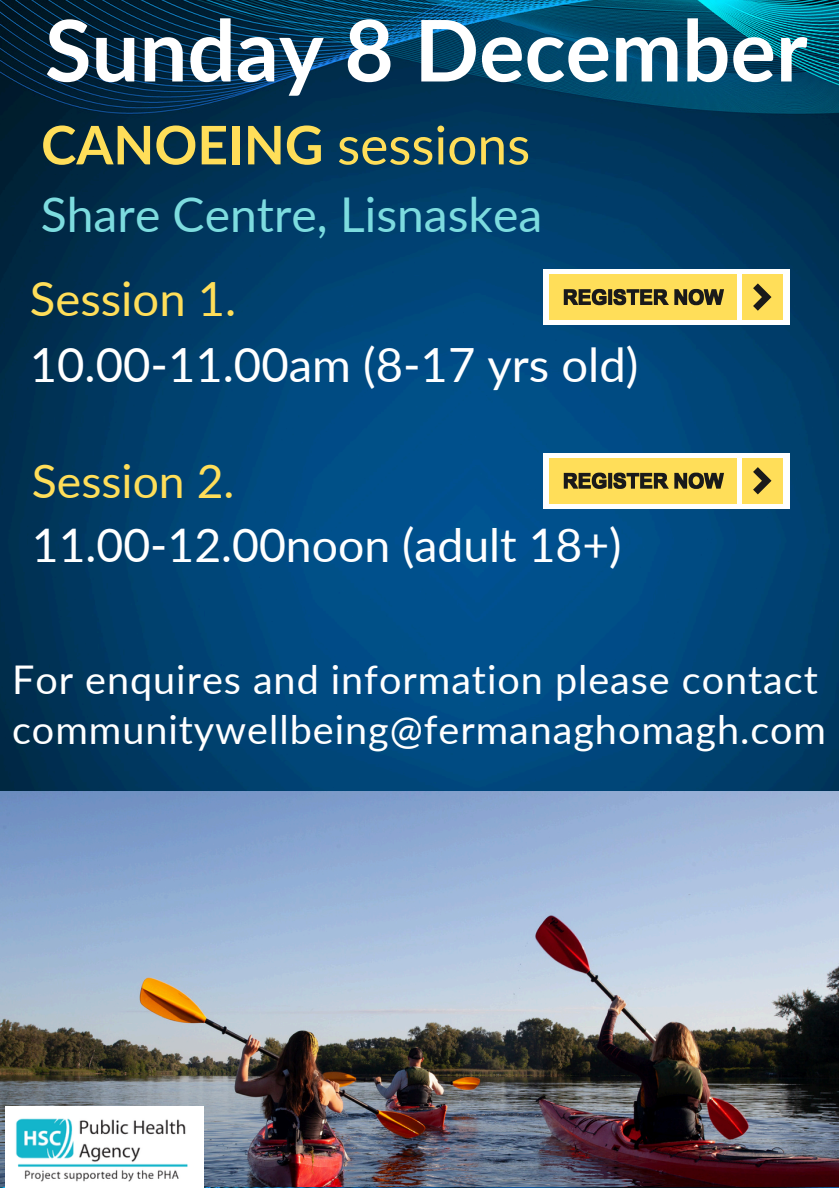
<style>
.page{position:relative;width:839px;height:1191px;background:#fff}
.page>*{position:absolute;margin:0;border:0;box-sizing:border-box;transform-origin:0 0}
.t1{font:700 85px "Lato";color:#fff}
.t2{font:700 53.2px "Lato";color:#ffde59}
.t3{font:48px "Lato";color:#7ddcdf}
.t4{font:47.2px/66px "Lato";color:#fff}
.t5{font:46.4px/64.4px "Lato";color:#fff}
.t6{font:39.6px/49.6px "Lato";letter-spacing:.025em;color:#fff}
.s1{font-weight:400}
.s2{color:#ffde59}
</style>
<div class="page">
<img style="left:0;top:0;width:838px;height:1187px">
<img style="left:0;top:792px;width:838px;height:394px">
<div style="left:542px;top:453px;width:247px;height:55px;background:#fff"></div>
<div style="left:549px;top:458px;width:187px;height:46px;background:#ffde59"></div>
<div style="left:742px;top:458px;width:40px;height:46px;background:#ffde59"></div>
<svg style="left:753px;top:467px;width:18px;height:27px"></svg>
<svg style="left:563px;top:473px;width:161px;height:16px"></svg>
<div style="left:542px;top:269px;width:247px;height:56px;background:#fff"></div>
<div style="left:549px;top:274px;width:187px;height:46px;background:#ffde59"></div>
<div style="left:742px;top:274px;width:40px;height:46px;background:#ffde59"></div>
<svg style="left:753px;top:284px;width:18px;height:27px"></svg>
<svg style="left:563px;top:289px;width:161px;height:16px"></svg>
<img style="left:6px;top:1107px;width:198px;height:80px">
<h2 class="t1" style="left:45px;top:-2px;width:764px">Sunday 8 December</h2>
<h3 class="t2" style="left:41px;top:112px;width:490px">CANOEING <span class="s1">sessions</span></h3>
<p class="t3" style="left:41px;top:185px;width:503px">Share Centre, Lisnaskea</p>
<h3 class="t4" style="left:30px;top:264px;width:610px"><span class="s2">Session 1.<br></span>10.00-11.00am (8-17 yrs old)</h3>
<p class="t5" style="left:32px;top:448px;width:591px"><span class="s2">Session 2.<br></span>11.00-12.00noon (adult 18+)</p>
<p class="t6" style="left:12px;top:654px;width:815px">For enquires and information please contact communitywellbeing@fermanaghomagh.com</p>
</div>
